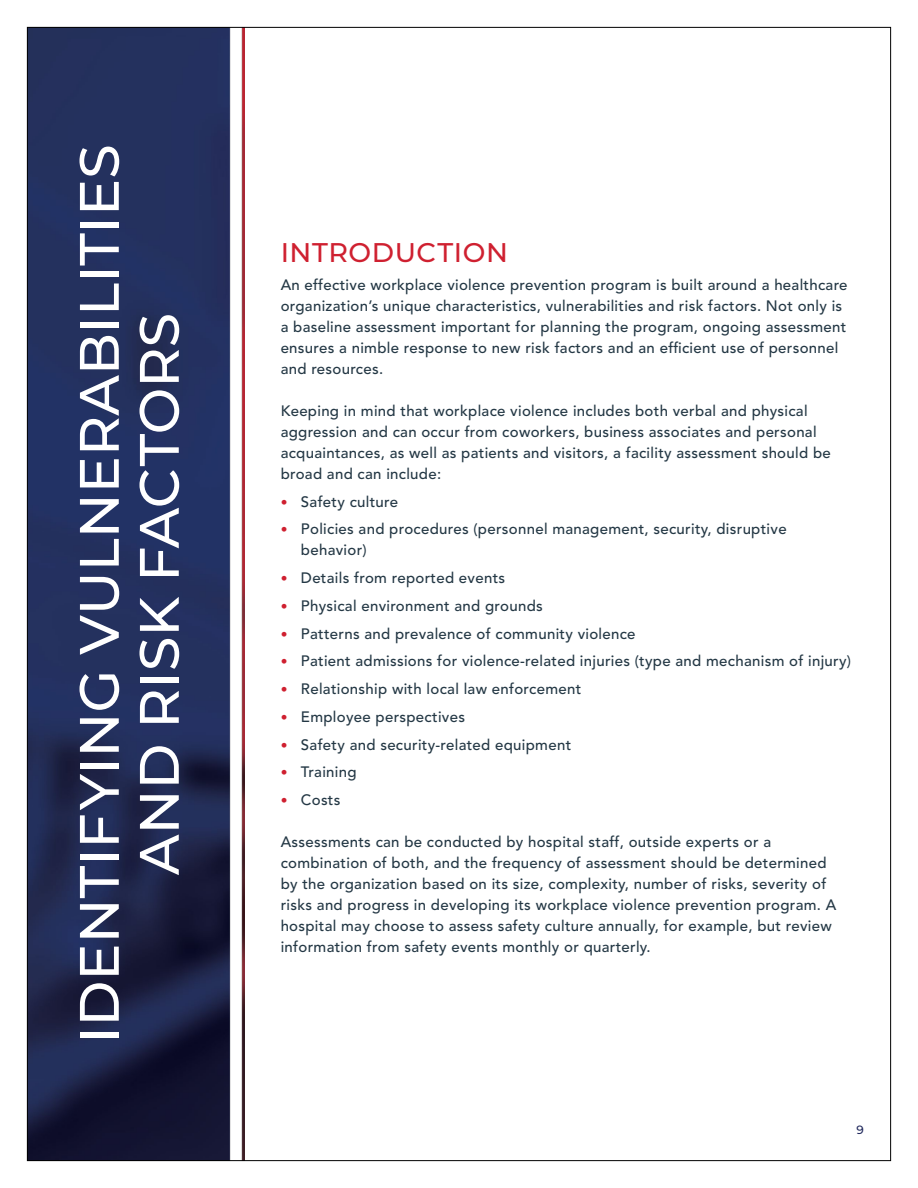
<style>
.page{position:relative;width:918px;height:1188px;background:#fff}
.page>*{position:absolute;margin:0;border:0;box-sizing:border-box;transform-origin:0 0}
.t1{font:500 55.5px/60px "Montserrat";color:#fff;text-align:center}
.t2{font:500 27px "Montserrat";letter-spacing:.02em;color:#cf2030}
.t3{font:500 15px/21px "Avenir LT Std";letter-spacing:.02em;color:#243845}
.t4{font:500 12px "Montserrat";color:#20285c}
.s1{font-size:13.5px;color:#cf2030}
</style>
<div class="page">
<img style="left:29px;top:29px;width:216px;height:1130px">
<h1 class="t1" style="left:67px;top:1044px;width:901px;rotate:-90deg">IDENTIFYING VULNERABILITIES<br>AND RISK FACTORS</h1>
<h2 class="t2" style="left:281px;top:234px;width:229px">INTRODUCTION</h2>
<p class="t3" style="left:281px;top:275px;width:568px">An effective workplace violence prevention program is built around a healthcare organization’s unique characteristics, vulnerabilities and risk factors. Not only is a baseline assessment important for planning the program, ongoing assessment ensures a nimble response to new risk factors and an efficient use of personnel and resources.</p>
<p class="t3" style="left:281px;top:401px;width:552px">Keeping in mind that workplace violence includes both verbal and physical aggression and can occur from coworkers, business associates and personal acquaintances, as well as patients and visitors, a facility assessment should be broad and can include:</p>
<p class="t3" style="left:281px;top:491px;width:119px"><span class="s1">•</span> Safety culture</p>
<p class="t3" style="left:301px;top:519px;width:487px;text-indent:-20px"><span class="s1">•</span> Policies and procedures (personnel management, security, disruptive behavior)</p>
<p class="t3" style="left:281px;top:568px;width:226px"><span class="s1">•</span> Details from reported events</p>
<p class="t3" style="left:281px;top:596px;width:264px"><span class="s1">•</span> Physical environment and grounds</p>
<p class="t3" style="left:281px;top:623px;width:356px"><span class="s1">•</span> Patterns and prevalence of community violence</p>
<p class="t3" style="left:281px;top:651px;width:572px"><span class="s1">•</span> Patient admissions for violence-related injuries (type and mechanism of injury)</p>
<p class="t3" style="left:281px;top:679px;width:302px"><span class="s1">•</span> Relationship with local law enforcement</p>
<p class="t3" style="left:281px;top:707px;width:186px"><span class="s1">•</span> Employee perspectives</p>
<p class="t3" style="left:281px;top:734px;width:292px"><span class="s1">•</span> Safety and security-related equipment</p>
<p class="t3" style="left:281px;top:762px;width:77px"><span class="s1">•</span> Training</p>
<p class="t3" style="left:281px;top:790px;width:61px"><span class="s1">•</span> Costs</p>
<p class="t3" style="left:281px;top:832px;width:557px">Assessments can be conducted by hospital staff, outside experts or a combination of both, and the frequency of assessment should be determined by the organization based on its size, complexity, number of risks, severity of risks and progress in developing its workplace violence prevention program. A hospital may choose to assess safety culture annually, for example, but review information from safety events monthly or quarterly.</p>
<p class="t4" style="left:857px;top:1121px;width:9px">9</p>
</div>
